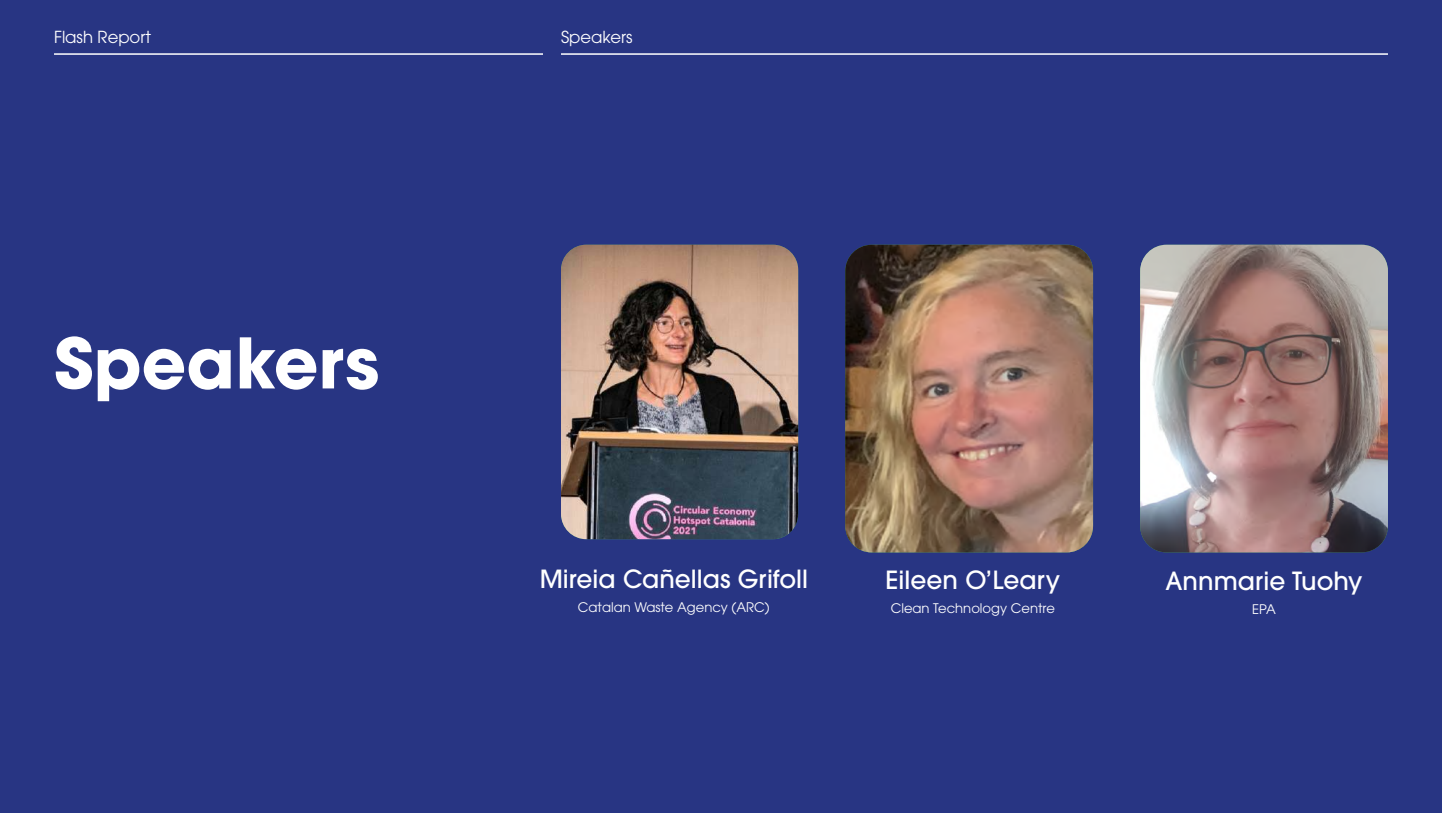
<style>
.page{position:relative;width:1442px;height:813px;background:#fff}
.page>*{position:absolute;margin:0;border:0;box-sizing:border-box;transform-origin:0 0}
.t1{font:700 69px "ITC Avant Garde Pro";color:#fff}
.t2{font:500 24.9px "ITC Avant Garde Pro";color:#fff}
.t3{font:16.5px "ITC Avant Garde Pro";color:#fff}
.t4{font:13.2px "ITC Avant Garde Pro";color:#fff}
</style>
<div class="page">
<div style="left:0;top:0;width:1441px;height:812px;background:#283583"></div>
<hr style="left:54px;top:53px;width:489px;height:2px;background:#fff">
<hr style="left:561px;top:53px;width:826px;height:2px;background:#fff">
<img style="left:561px;top:244px;width:237px;height:295px">
<img style="left:845px;top:244px;width:248px;height:308px">
<img style="left:1140px;top:244px;width:247px;height:308px">
<p class="t3" style="left:54px;top:27px;width:98px">Flash Report</p>
<p class="t3" style="left:561px;top:27px;width:73px">Speakers</p>
<h1 class="t1" style="left:54px;top:316px;width:327px">Speakers</h1>
<p class="t2" style="left:539px;top:563px;width:270px">Mireia Cañellas Grifoll</p>
<p class="t4" style="left:578px;top:599px;width:193px">Catalan Waste Agency (ARC)</p>
<p class="t2" style="left:885px;top:564px;width:176px">Eileen O’Leary</p>
<p class="t4" style="left:890px;top:600px;width:166px">Clean Technology Centre</p>
<p class="t2" style="left:1165px;top:564px;width:198px">Annmarie Tuohy</p>
<p class="t4" style="left:1252px;top:600px;width:25px">EPA</p>
</div>
